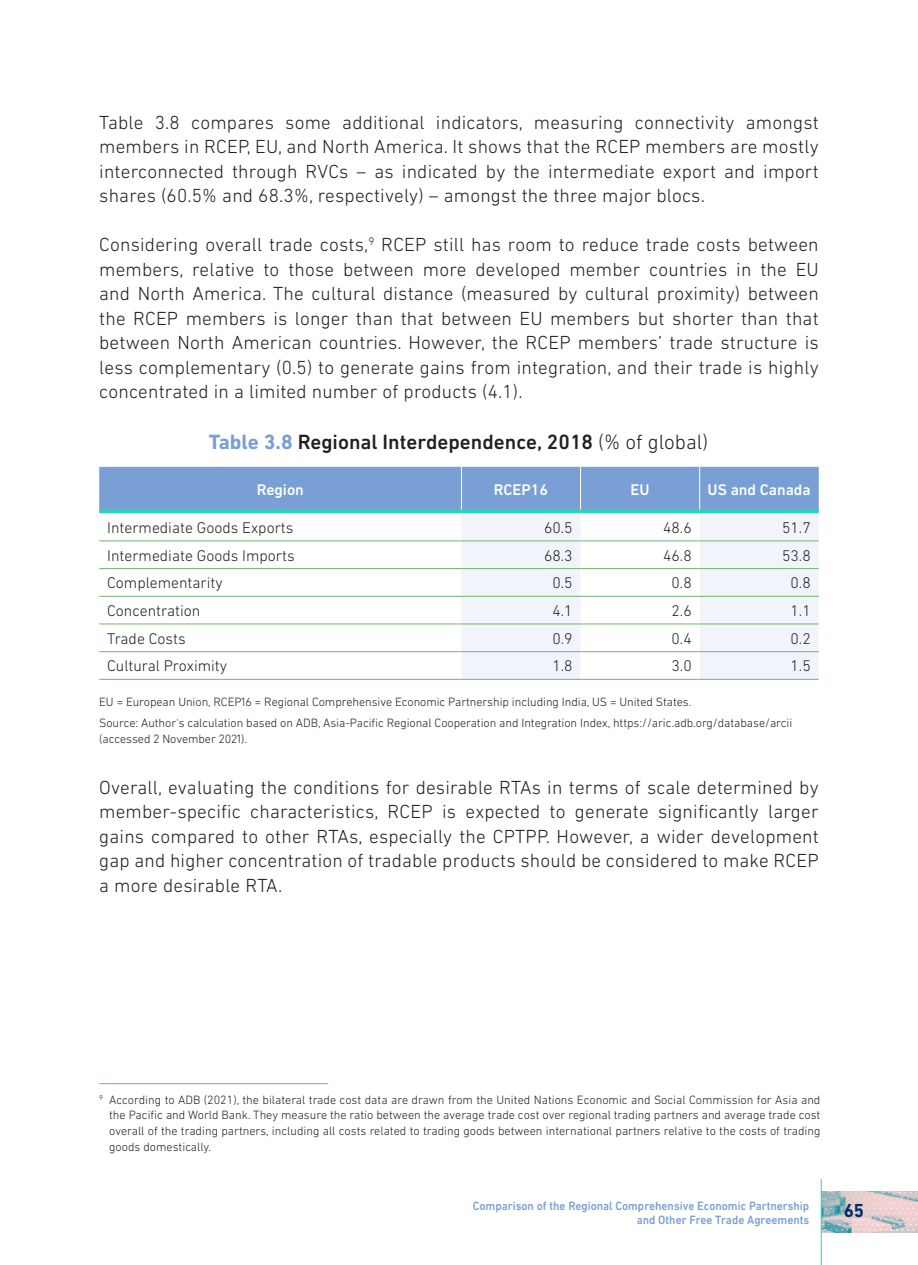
<style>
.page{position:relative;width:918px;height:1265px;background:#fff}
.page>*{position:absolute;margin:0;border:0;box-sizing:border-box;transform-origin:0 0}
.ASEAN_50_Table_Title{font:500 21px "DIN Next LT Pro";color:#231f20}
.Body_Text-OldPeop2nd{font:300 19.25px/24.5px "DIN Next LT Pro";letter-spacing:.01em;color:#231f20;text-align:justify}
.t1{font:700 19.25px "DIN Next LT Pro";color:#062e65;scale:.95 1}
.Body_Text-OldPeop2nd-2{font:300 15.75px "DIN Next LT Pro";color:#231f20}
.t2{font:500 15.75px "DIN Next LT Pro";color:#fff}
.title_chapters_TOC{font:300 12.25px/15.8px "DIN Next LT Pro";color:#231f20;text-align:justify}
.TIM_2013_Figure_tabl{font:300 12.25px/15.8px "DIN Next LT Pro";letter-spacing:-.005em;color:#231f20}
.t3{font:500 12.25px/14px "DIN Next LT Pro";color:#799fd4;text-align:right;scale:.95 1}
.s1{font-weight:700;color:#799fd4}
.s2{font-weight:300}
</style>
<div class="page">
<hr style="left:99px;top:1083px;width:229px;height:1px;background:#799fd4">
<div style="left:99px;top:467px;width:720px;height:43px;background:#799fd4"></div>
<svg style="left:461px;top:513px;width:358px;height:166px;fill:#f1f5fb"></svg>
<hr style="left:99px;top:510px;width:362px;height:3px;background:#26d4ba">
<hr style="left:461px;top:510px;width:119px;height:3px;background:#26d4ba">
<hr style="left:580px;top:510px;width:119px;height:3px;background:#26d4ba">
<hr style="left:699px;top:510px;width:120px;height:3px;background:#26d4ba">
<hr style="left:461px;top:467px;width:1px;height:43px;background:#fff">
<hr style="left:580px;top:467px;width:1px;height:43px;background:#fff">
<hr style="left:699px;top:467px;width:1px;height:43px;background:#fff">
<hr style="left:99px;top:541px;width:362px;height:1px;background:#74b36e">
<hr style="left:461px;top:541px;width:119px;height:1px;background:#74b36e">
<hr style="left:580px;top:541px;width:119px;height:1px;background:#74b36e">
<hr style="left:699px;top:541px;width:120px;height:1px;background:#74b36e">
<hr style="left:99px;top:568px;width:362px;height:1px;background:#74b36e">
<hr style="left:461px;top:568px;width:119px;height:1px;background:#74b36e">
<hr style="left:580px;top:568px;width:119px;height:1px;background:#74b36e">
<hr style="left:699px;top:568px;width:120px;height:1px;background:#74b36e">
<hr style="left:99px;top:596px;width:362px;height:1px;background:#74b36e">
<hr style="left:461px;top:596px;width:119px;height:1px;background:#74b36e">
<hr style="left:580px;top:596px;width:119px;height:1px;background:#74b36e">
<hr style="left:699px;top:596px;width:120px;height:1px;background:#74b36e">
<hr style="left:99px;top:624px;width:362px;height:1px;background:#74b36e">
<hr style="left:461px;top:624px;width:119px;height:1px;background:#74b36e">
<hr style="left:580px;top:624px;width:119px;height:1px;background:#74b36e">
<hr style="left:699px;top:624px;width:120px;height:1px;background:#74b36e">
<hr style="left:99px;top:651px;width:362px;height:1px;background:#74b36e">
<hr style="left:461px;top:651px;width:119px;height:1px;background:#74b36e">
<hr style="left:580px;top:651px;width:119px;height:1px;background:#74b36e">
<hr style="left:699px;top:651px;width:120px;height:1px;background:#74b36e">
<hr style="left:99px;top:679px;width:362px;height:1px;background:#74b36e">
<hr style="left:461px;top:679px;width:119px;height:1px;background:#74b36e">
<hr style="left:580px;top:679px;width:119px;height:1px;background:#74b36e">
<hr style="left:699px;top:679px;width:120px;height:1px;background:#74b36e">
<img style="left:822px;top:1191px;width:96px;height:42px">
<hr style="left:821px;top:1179px;width:1px;height:86px;background:#26d4ba">
<p class="Body_Text-OldPeop2nd" style="left:99px;top:110px;width:721px">Table 3.8 compares some additional indicators, measuring connectivity amongst members in RCEP, EU, and North America. It shows that the RCEP members are mostly interconnected through RVCs – as indicated by the intermediate export and import shares (60.5% and 68.3%, respectively) – amongst the three major blocs.</p>
<p class="Body_Text-OldPeop2nd" style="left:99px;top:232px;width:721px">Considering overall trade costs,<sup>9</sup> RCEP still has room to reduce trade costs between members, relative to those between more developed member countries in the EU and North America. The cultural distance (measured by cultural proximity) between the RCEP members is longer than that between EU members but shorter than that between North American countries. However, the RCEP members’ trade structure is less complementary (0.5) to generate gains from integration, and their trade is highly concentrated in a limited number of products (4.1).</p>
<p class="ASEAN_50_Table_Title" style="left:209px;top:429px;width:501px"><span class="s1">Table 3.8</span> Regional Interdependence, 2018 <span class="s2">(% of global)</span></p>
<p class="t2" style="left:257px;top:481px;width:49px">Region</p>
<p class="t2" style="left:494px;top:481px;width:56px">RCEP16</p>
<p class="t2" style="left:630px;top:481px;width:21px">EU</p>
<p class="t2" style="left:707px;top:481px;width:105px">US and Canada</p>
<p class="Body_Text-OldPeop2nd-2" style="left:107px;top:519px;width:188px">Intermediate Goods Exports</p>
<p class="Body_Text-OldPeop2nd-2" style="left:544px;top:519px;width:30px">60.5</p>
<p class="Body_Text-OldPeop2nd-2" style="left:663px;top:519px;width:30px">48.6</p>
<p class="Body_Text-OldPeop2nd-2" style="left:782px;top:519px;width:30px">51.7</p>
<p class="Body_Text-OldPeop2nd-2" style="left:107px;top:546px;width:189px">Intermediate Goods Imports</p>
<p class="Body_Text-OldPeop2nd-2" style="left:544px;top:546px;width:30px">68.3</p>
<p class="Body_Text-OldPeop2nd-2" style="left:663px;top:546px;width:30px">46.8</p>
<p class="Body_Text-OldPeop2nd-2" style="left:782px;top:546px;width:30px">53.8</p>
<p class="Body_Text-OldPeop2nd-2" style="left:107px;top:574px;width:117px">Complementarity</p>
<p class="Body_Text-OldPeop2nd-2" style="left:552px;top:574px;width:22px">0.5</p>
<p class="Body_Text-OldPeop2nd-2" style="left:671px;top:574px;width:22px">0.8</p>
<p class="Body_Text-OldPeop2nd-2" style="left:790px;top:574px;width:22px">0.8</p>
<p class="Body_Text-OldPeop2nd-2" style="left:107px;top:602px;width:95px">Concentration</p>
<p class="Body_Text-OldPeop2nd-2" style="left:552px;top:602px;width:22px">4.1</p>
<p class="Body_Text-OldPeop2nd-2" style="left:671px;top:602px;width:22px">2.6</p>
<p class="Body_Text-OldPeop2nd-2" style="left:790px;top:602px;width:22px">1.1</p>
<p class="Body_Text-OldPeop2nd-2" style="left:107px;top:629px;width:80px">Trade Costs</p>
<p class="Body_Text-OldPeop2nd-2" style="left:552px;top:629px;width:22px">0.9</p>
<p class="Body_Text-OldPeop2nd-2" style="left:671px;top:629px;width:22px">0.4</p>
<p class="Body_Text-OldPeop2nd-2" style="left:790px;top:629px;width:22px">0.2</p>
<p class="Body_Text-OldPeop2nd-2" style="left:107px;top:657px;width:122px">Cultural Proximity</p>
<p class="Body_Text-OldPeop2nd-2" style="left:552px;top:657px;width:22px">1.8</p>
<p class="Body_Text-OldPeop2nd-2" style="left:671px;top:657px;width:22px">3.0</p>
<p class="Body_Text-OldPeop2nd-2" style="left:790px;top:657px;width:22px">1.5</p>
<p class="TIM_2013_Figure_tabl" style="left:99px;top:694px;width:593px">EU = European Union, RCEP16 = Regional Comprehensive Economic Partnership including India, US = United States.</p>
<p class="TIM_2013_Figure_tabl" style="left:99px;top:715px;width:694px">Source: Author's calculation based on ADB, Asia-Pacific Regional Cooperation and Integration Index, https://aric.adb.org/database/arcii (accessed 2 November 2021).</p>
<p class="Body_Text-OldPeop2nd" style="left:99px;top:775px;width:721px">Overall, evaluating the conditions for desirable RTAs in terms of scale determined by member-specific characteristics, RCEP is expected to generate significantly larger gains compared to other RTAs, especially the CPTPP. However, a wider development gap and higher concentration of tradable products should be considered to make RCEP a more desirable RTA.</p>
<p class="title_chapters_TOC" style="left:109px;top:1091px;width:713px;text-indent:-10px"><sup>9</sup> According to ADB (2021), the bilateral trade cost data are drawn from the United Nations Economic and Social Commission for Asia and the Pacific and World Bank. They measure the ratio between the average trade cost over regional trading partners and average trade cost overall of the trading partners, including all costs related to trading goods between international partners relative to the costs of trading goods domestically.</p>
<p class="t3" style="left:473px;top:1199px;width:356px">Comparison of the Regional Comprehensive Economic Partnership and Other Free Trade Agreements</p>
<p class="t1" style="left:843px;top:1199px;width:23px">65</p>
</div>
